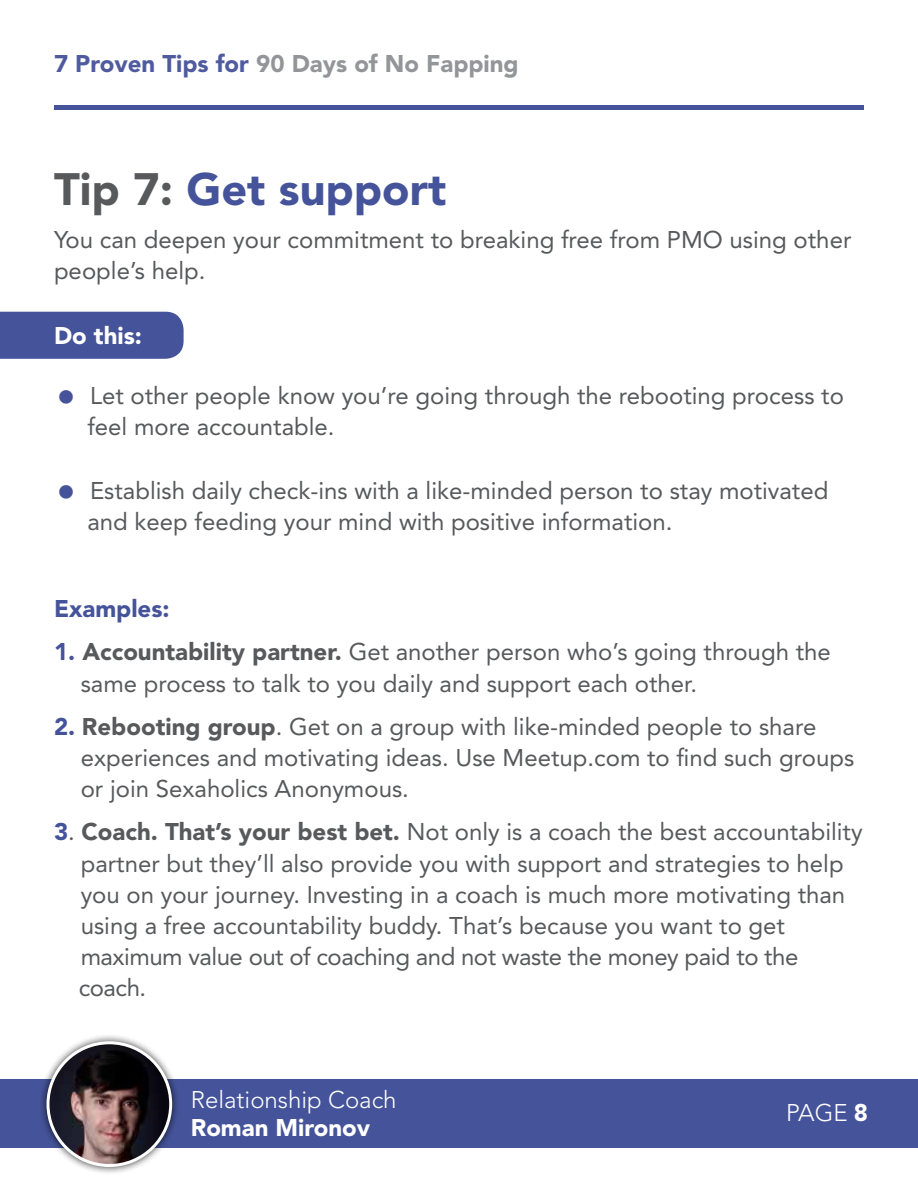
<style>
.page{position:relative;width:918px;height:1188px;background:#fff}
.page>*{position:absolute;margin:0;border:0;box-sizing:border-box;transform-origin:0 0}
.t1{font:900 45px "Avenir LT Std";color:#45549a}
.t2{font:24px/31.2px "Avenir LT Std";color:#58595b}
.t3{font:900 24px "Avenir LT Std";color:#939598}
.t4{font:300 24px "Avenir LT Std";color:#fff}
.t5{font:900 24px "Avenir LT Std";color:#fff}
.t6{font:900 24px "Avenir LT Std";color:#45549a}
.s1{color:#4f5b9e}
.s2{color:#58595b}
.s3{font-weight:900;color:#45549a}
.s4{font-weight:900}
</style>
<div class="page">
<div style="left:0;top:312px;width:184px;height:47px;background:#45549a"></div>
<div style="left:54px;top:105px;width:810px;height:5px;background:#45549a"></div>
<div style="left:0;top:1079px;width:918px;height:69px;background:#45549a"></div>
<div style="left:38px;top:1033px;width:142px;height:142px;background:#000;opacity:.75"></div>
<svg style="left:48px;top:1043px;width:123px;height:123px"></svg>
<img style="left:48px;top:1043px;width:114px;height:123px">
<div style="left:46px;top:1041px;width:126px;height:126px;border:3px solid #fff;border-radius:50%"></div>
<p class="t3" style="left:54px;top:49px;width:466px"><span class="s1">7 Proven Tips for</span> 90 Days of No Fapping</p>
<h1 class="t1" style="left:54px;top:162px;width:394px"><span class="s2">Tip 7:</span> Get support</h1>
<p class="t2" style="left:54px;top:225px;width:799px">You can deepen your commitment to breaking free from PMO using other people’s help.</p>
<p class="t5" style="left:54px;top:321px;width:89px">Do this:</p>
<p class="t2" style="left:87px;top:380px;width:758px">Let other people know you’re going through the rebooting process to feel more accountable.</p>
<p class="t2" style="left:87px;top:475px;width:743px">Establish daily check-ins with a like-minded person to stay motivated and keep feeding your mind with positive information.</p>
<p class="t6" style="left:54px;top:594px;width:117px">Examples:</p>
<p class="t2" style="left:81px;top:637px;width:752px;text-indent:-27px"><span class="s3">1.</span> <span class="s4">Accountability partner.</span> Get another person who’s going through the same process to talk to you daily and support each other.</p>
<p class="t2" style="left:81px;top:711px;width:775px;text-indent:-27px"><span class="s3">2.</span> <span class="s4">Rebooting group</span>. Get on a group with like-minded people to share experiences and motivating ideas. Use Meetup.com to find such groups or join Sexaholics Anonymous.</p>
<p class="t2" style="left:79px;top:817px;width:785px;text-indent:-25px"><span class="s3">3</span>. <span class="s4">Coach. That’s your best bet.</span> Not only is a coach the best accountability partner but they’ll also provide you with support and strategies to help you on your journey. Investing in a coach is much more motivating than using a free accountability buddy. That’s because you want to get maximum value out of coaching and not waste the money paid to the coach.</p>
<p class="t4" style="left:191px;top:1085px;width:207px">Relationship Coach</p>
<p class="t5" style="left:191px;top:1113px;width:181px">Roman Mironov</p>
<p class="t4" style="left:786px;top:1098px;width:83px">PAGE <span class="s4">8</span></p>
</div>
